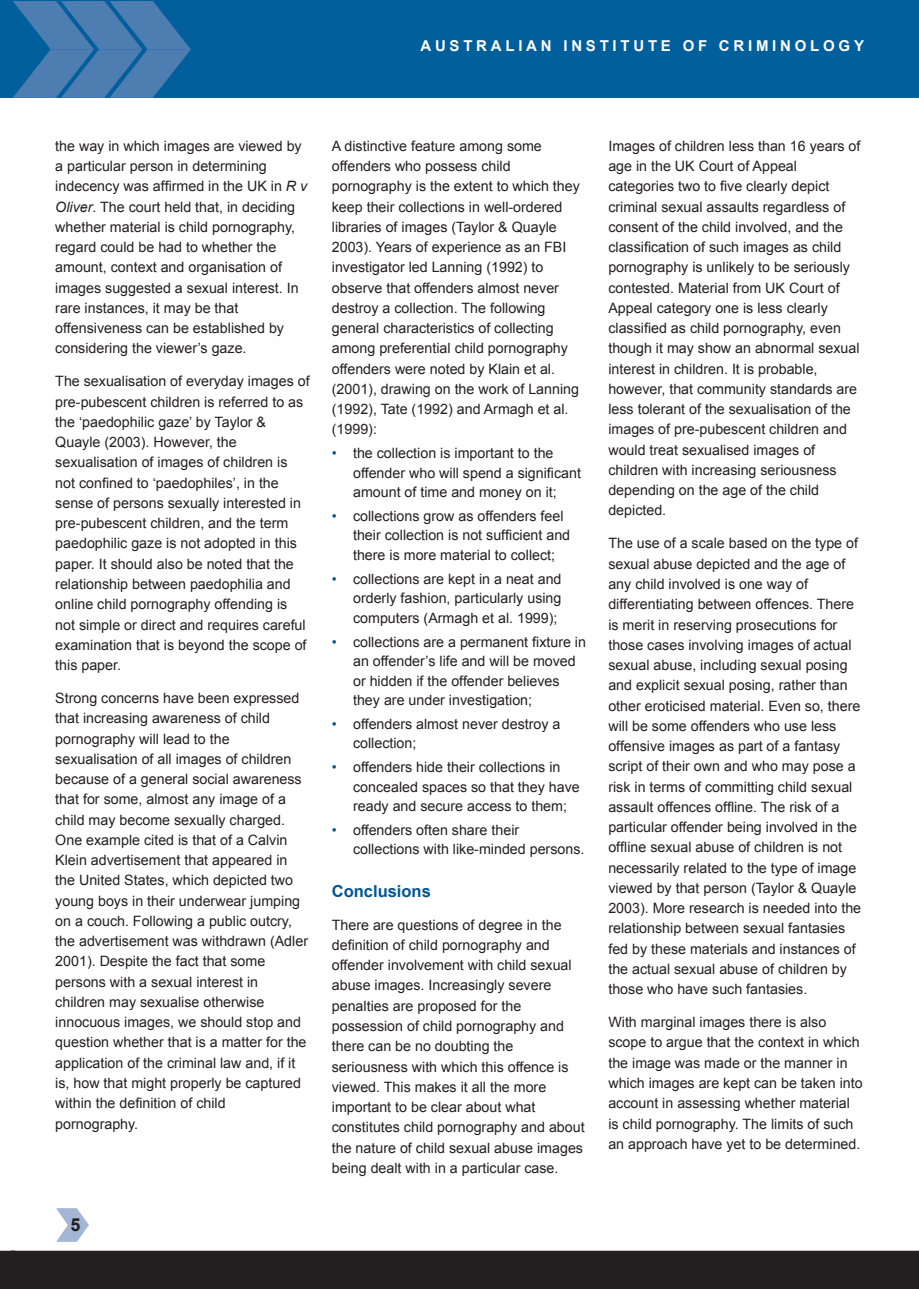
<style>
.page{position:relative;width:919px;height:1289px;background:#fff}
.page>*{position:absolute;margin:0;border:0;box-sizing:border-box;transform-origin:0 0}
.t1{font:700 18px "Arial";color:#231f20}
.t2{font:700 16.5px "Arial";color:#005594}
.t3{font:700 15px "Arial";letter-spacing:.25em;color:#fff}
.t4{font:14.25px/20.2px "Arial";color:#231f20}
.s1{font-style:italic}
.s2{color:#005594}
</style>
<div class="page">
<div style="left:0;top:0;width:13px;height:98px;background:#015f9c"></div>
<div style="left:13px;top:0;width:905px;height:98px;background:#015f9c"></div>
<div style="left:0;top:1250px;width:918px;height:38px;background:#231f20"></div>
<svg style="left:13px;top:1px;width:178px;height:97px"></svg>
<svg style="left:56px;top:1208px;width:33px;height:33px"></svg>
<p class="t3" style="left:420px;top:36px;width:445px">AUSTRALIAN INSTITUTE OF CRIMINOLOGY</p>
<p class="t4" style="left:55px;top:136px;width:253px">the way in which images are viewed by a particular person in determining indecency was affirmed in the UK in <span class="s1">R v Oliver</span>. The court held that, in deciding whether material is child pornography, regard could be had to whether the amount, context and organisation of images suggested a sexual interest. In rare instances, it may be that offensiveness can be established by considering the viewer’s gaze.</p>
<p class="t4" style="left:55px;top:371px;width:256px">The sexualisation of everyday images of pre-pubescent children is referred to as the ‘paedophilic gaze’ by Taylor &amp; Quayle (2003). However, the sexualisation of images of children is not confined to ‘paedophiles’, in the sense of persons sexually interested in pre-pubescent children, and the term paedophilic gaze is not adopted in this paper. It should also be noted that the relationship between paedophilia and online child pornography offending is not simple or direct and requires careful examination that is beyond the scope of this paper.</p>
<p class="t4" style="left:55px;top:688px;width:254px">Strong concerns have been expressed that increasing awareness of child pornography will lead to the sexualisation of all images of children because of a general social awareness that for some, almost any image of a child may become sexually charged.<br>One example cited is that of a Calvin Klein advertisement that appeared in the United States, which depicted two young boys in their underwear jumping on a couch. Following a public outcry, the advertisement was withdrawn (Adler 2001). Despite the fact that some persons with a sexual interest in children may sexualise otherwise innocuous images, we should stop and question whether that is a matter for the application of the criminal law and, if it is, how that might properly be captured within the definition of child pornography.</p>
<p class="t1" style="left:71px;top:1212px;width:12px">5</p>
<p class="t4" style="left:332px;top:136px;width:249px">A distinctive feature among some offenders who possess child pornography is the extent to which they keep their collections in well-ordered libraries of images (Taylor &amp; Quayle 2003). Years of experience as an FBI investigator led Lanning (1992) to observe that offenders almost never destroy a collection. The following general characteristics of collecting among preferential child pornography offenders were noted by Klain et al. (2001), drawing on the work of Lanning (1992), Tate (1992) and Armagh et al. (1999):</p>
<p class="t4" style="left:353px;top:443px;width:229px;line-height:19.5px;text-indent:-21px"><span class="s2">•</span> the collection is important to the offender who will spend a significant amount of time and money on it;</p>
<p class="t4" style="left:353px;top:506px;width:219px;line-height:19.5px;text-indent:-21px"><span class="s2">•</span> collections grow as offenders feel their collection is not sufficient and there is more material to collect;</p>
<p class="t4" style="left:353px;top:569px;width:210px;line-height:19.5px;text-align:justify;text-indent:-21px"><span class="s2">•</span> collections are kept in a neat and orderly fashion, particularly using computers (Armagh et al. 1999);</p>
<p class="t4" style="left:353px;top:632px;width:234px;line-height:19.5px;text-indent:-21px"><span class="s2">•</span> collections are a permanent fixture in an offender’s life and will be moved or hidden if the offender believes they are under investigation;</p>
<p class="t4" style="left:353px;top:714px;width:209px;line-height:19.5px;text-indent:-21px"><span class="s2">•</span> offenders almost never destroy a collection;</p>
<p class="t4" style="left:353px;top:757px;width:228px;line-height:19.5px;text-indent:-21px"><span class="s2">•</span> offenders hide their collections in concealed spaces so that they have ready and secure access to them;</p>
<p class="t4" style="left:353px;top:820px;width:233px;line-height:19.5px;text-indent:-21px"><span class="s2">•</span> offenders often share their collections with like-minded persons.</p>
<p class="t2" style="left:332px;top:880px;width:101px">Conclusions</p>
<p class="t4" style="left:332px;top:914px;width:254px">There are questions of degree in the definition of child pornography and offender involvement with child sexual abuse images. Increasingly severe penalties are proposed for the possession of child pornography and there can be no doubting the seriousness with which this offence is viewed. This makes it all the more important to be clear about what constitutes child pornography and about the nature of child sexual abuse images being dealt with in a particular case.</p>
<p class="t4" style="left:608px;top:136px;width:253px">Images of children less than 16 years of age in the UK Court of Appeal categories two to five clearly depict criminal sexual assaults regardless of consent of the child involved, and the classification of such images as child pornography is unlikely to be seriously contested. Material from UK Court of Appeal category one is less clearly classified as child pornography, even though it may show an abnormal sexual interest in children. It is probable, however, that community standards are less tolerant of the sexualisation of the images of pre-pubescent children and would treat sexualised images of children with increasing seriousness depending on the age of the child depicted.</p>
<p class="t4" style="left:608px;top:533px;width:254px">The use of a scale based on the type of sexual abuse depicted and the age of any child involved is one way of differentiating between offences. There is merit in reserving prosecutions for those cases involving images of actual sexual abuse, including sexual posing and explicit sexual posing, rather than other eroticised material. Even so, there will be some offenders who use less offensive images as part of a fantasy script of their own and who may pose a risk in terms of committing child sexual assault offences offline. The risk of a particular offender being involved in the offline sexual abuse of children is not necessarily related to the type of image viewed by that person (Taylor &amp; Quayle 2003). More research is needed into the relationship between sexual fantasies fed by these materials and instances of the actual sexual abuse of children by those who have such fantasies.</p>
<p class="t4" style="left:608px;top:1012px;width:256px">With marginal images there is also scope to argue that the context in which the image was made or the manner in which images are kept can be taken into account in assessing whether material is child pornography. The limits of such an approach have yet to be determined.</p>
</div>
